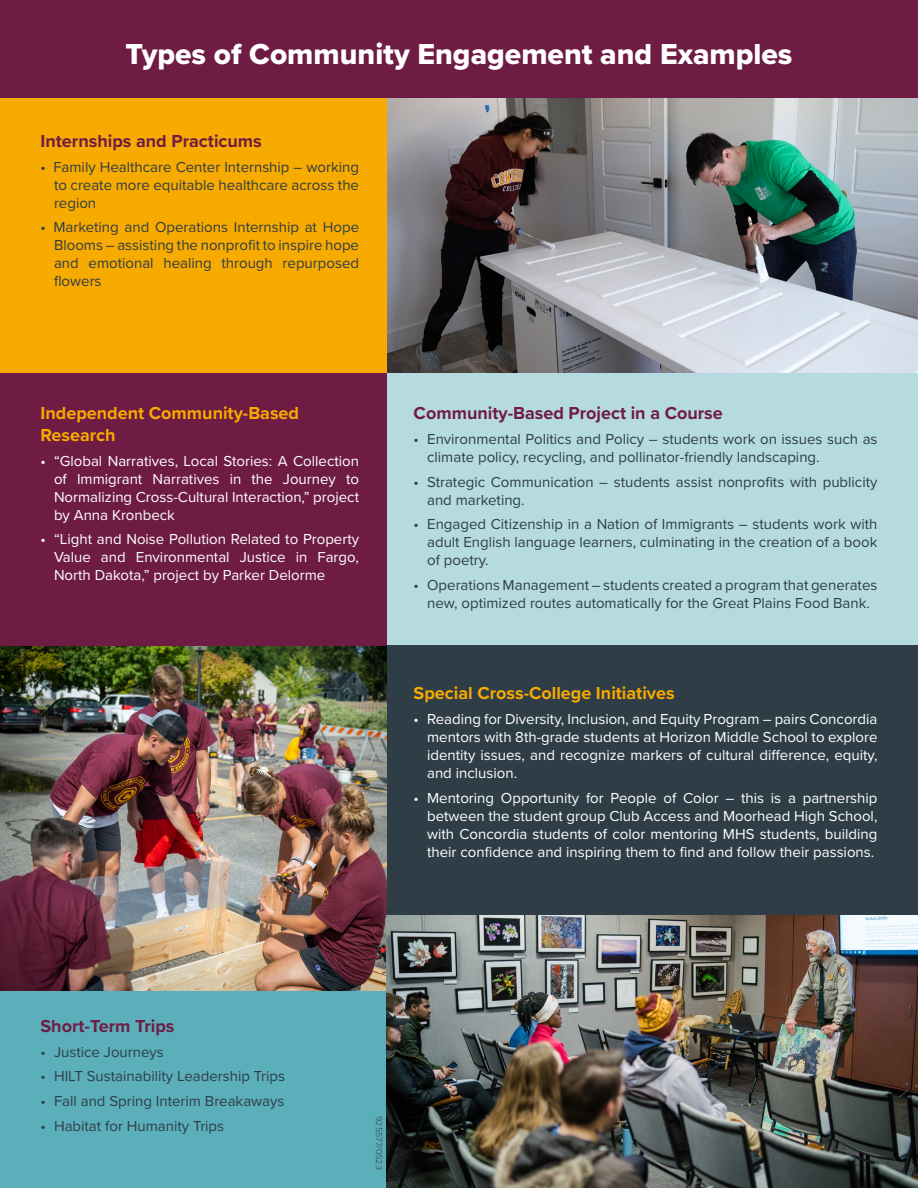
<style>
.page{position:relative;width:918px;height:1188px;background:#fff}
.page>*{position:absolute;margin:0;border:0;box-sizing:border-box;transform-origin:0 0}
.t1{font:30px "Proxima Nova Extrabld";color:#fff}
.t2{font:700 18px "Proxima Nova";color:#6f1c44}
.t3{font:700 18px/21.6px "Proxima Nova";color:#f7aa00}
.t4{font:15px/18px "Proxima Nova";color:#2f3d47;text-align:justify}
.t5{font:15px/18px "Proxima Nova";color:#fff;text-align:justify}
.t6{font:300 9px "Proxima Nova";color:#2f3d47}
</style>
<div class="page">
<img style="left:386px;top:97px;width:532px;height:277px">
<div style="left:0;top:97px;width:386px;height:277px;background:#f7aa00"></div>
<div style="left:386px;top:374px;width:532px;height:298px;background:#b5dbe1"></div>
<div style="left:0;top:374px;width:386px;height:298px;background:#6f1c44"></div>
<div style="left:0;top:910px;width:386px;height:278px;background:#5bafbb"></div>
<div style="left:386px;top:645px;width:532px;height:294px;background:#2f3d47"></div>
<img style="left:0;top:646px;width:386px;height:344px">
<img style="left:386px;top:915px;width:532px;height:273px">
<div style="left:0;top:0;width:918px;height:97px;background:#6f1c44"></div>
<p class="t1" style="left:126px;top:32px;width:668px">Types of Community Engagement and Examples</p>
<p class="t2" style="left:40px;top:128px;width:223px">Internships and Practicums</p>
<p class="t4" style="left:54px;top:157px;width:307px;text-indent:-14px">• Family Healthcare Center Internship – working to create more equitable healthcare across the region</p>
<p class="t4" style="left:54px;top:218px;width:307px;text-indent:-14px">• Marketing and Operations Internship at Hope Blooms – assisting the nonprofit to inspire hope and emotional healing through repurposed flowers</p>
<p class="t3" style="left:40px;top:402px;width:260px">Independent Community-Based<br>Research</p>
<p class="t5" style="left:54px;top:451px;width:307px;text-indent:-14px">• “Global Narratives, Local Stories: A Collection of Immigrant Narratives in the Journey to Normalizing Cross-Cultural Interaction,” project by Anna Kronbeck</p>
<p class="t5" style="left:54px;top:530px;width:307px;text-indent:-14px">• “Light and Noise Pollution Related to Property Value and Environmental Justice in Fargo, North Dakota,” project by Parker Delorme</p>
<p class="t2" style="left:414px;top:400px;width:311px">Community-Based Project in a Course</p>
<p class="t4" style="left:427px;top:429px;width:452px;text-indent:-14px">• Environmental Politics and Policy – students work on issues such as climate policy, recycling, and pollinator-friendly landscaping.</p>
<p class="t4" style="left:427px;top:472px;width:452px;text-indent:-14px">• Strategic Communication – students assist nonprofits with publicity and marketing.</p>
<p class="t4" style="left:427px;top:515px;width:452px;text-indent:-14px">• Engaged Citizenship in a Nation of Immigrants – students work with adult English language learners, culminating in the creation of a book of poetry.</p>
<p class="t4" style="left:414px;top:576px;width:465px;text-align:center">• Operations Management – students created a program that generates new, optimized routes automatically for the Great Plains Food Bank.</p>
<p class="t3" style="left:414px;top:682px;width:263px">Special Cross-College Initiatives</p>
<p class="t5" style="left:427px;top:709px;width:452px;text-indent:-14px">• Reading for Diversity, Inclusion, and Equity Program – pairs Concordia mentors with 8th-grade students at Horizon Middle School to explore identity issues, and recognize markers of cultural difference, equity, and inclusion.</p>
<p class="t5" style="left:427px;top:788px;width:452px;text-indent:-14px">• Mentoring Opportunity for People of Color – this is a partnership between the student group Club Access and Moorhead High School, with Concordia students of color mentoring MHS students, building their confidence and inspiring them to find and follow their passions.</p>
<p class="t2" style="left:40px;top:1012px;width:136px">Short-Term Trips</p>
<p class="t4" style="left:40px;top:1042px;width:125px">• Justice Journeys</p>
<p class="t4" style="left:40px;top:1067px;width:246px">• HILT Sustainability Leadership Trips</p>
<p class="t4" style="left:40px;top:1091px;width:246px">• Fall and Spring Interim Breakaways</p>
<p class="t4" style="left:40px;top:1116px;width:185px">• Habitat for Humanity Trips</p>
<p class="t6" style="left:386px;top:1116px;width:55px;rotate:90deg">925577/0523</p>
</div>
